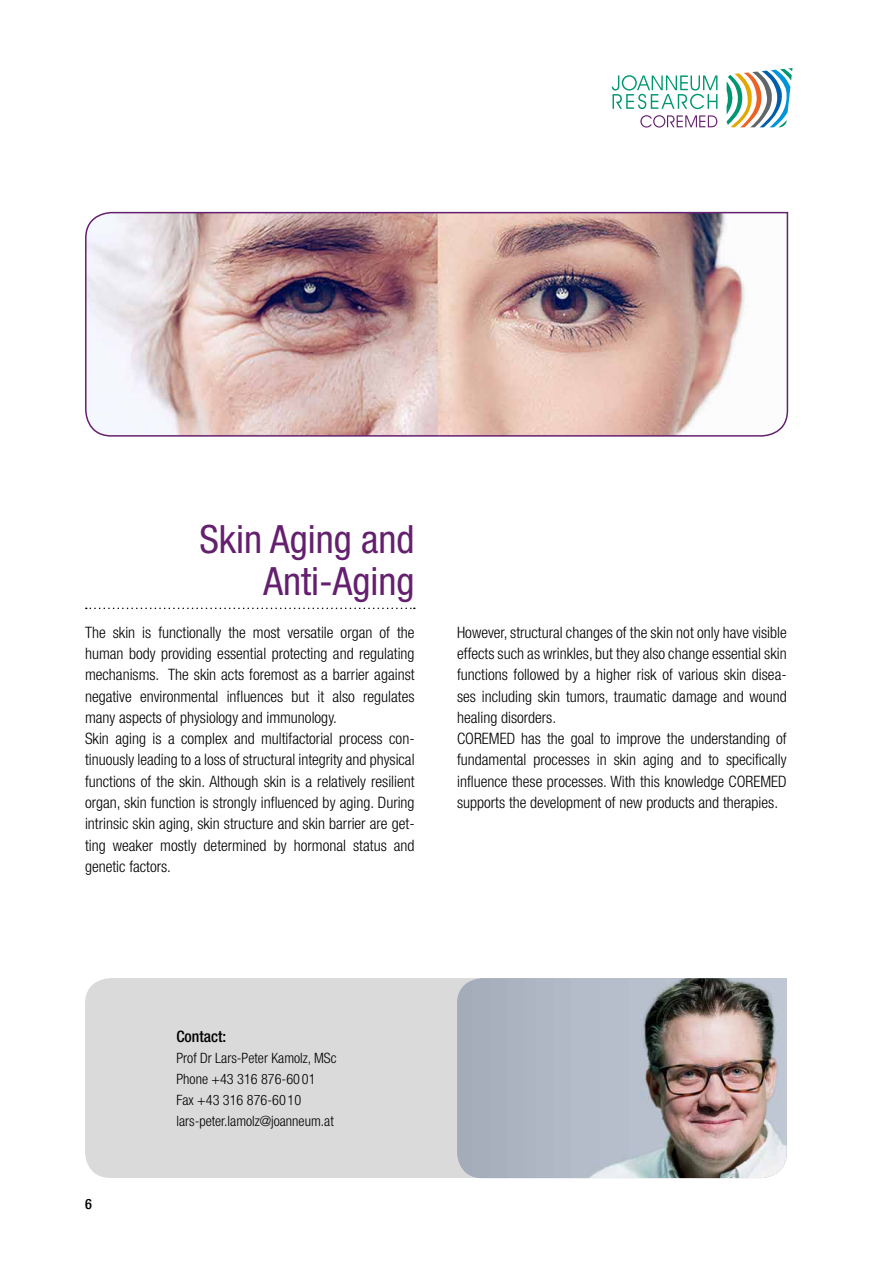
<style>
.page{position:relative;width:893px;height:1263px;background:#fff}
.page>*{position:absolute;margin:0;border:0;box-sizing:border-box;transform-origin:0 0}
.t1{font:condensed 39px/42px "Helvetica Neue LT Pro";color:#64206e;text-align:right}
.t2{font:300 condensed 15.75px/21.3px "Helvetica Neue LT Pro";color:#000}
.t3{font:500 condensed 15.75px "Helvetica Neue LT Pro";color:#000}
.t4{font:300 condensed 14.25px/21px "Helvetica Neue LT Pro";color:#000}
.t5{font:500 condensed 14.25px "Helvetica Neue LT Pro";color:#000}
</style>
<div class="page">
<svg style="left:612px;top:75px;width:105px;height:34px"></svg>
<svg style="left:727px;top:68px;width:65px;height:59px"></svg>
<svg style="left:640px;top:115px;width:77px;height:13px"></svg>
<div style="left:85px;top:978px;width:372px;height:200px;background:#dadada"></div>
<img style="left:457px;top:978px;width:330px;height:200px">
<svg style="left:86px;top:608px;width:329px;height:1px"></svg>
<img style="left:85px;top:211px;width:704px;height:226px">
<h1 class="t1" style="left:199px;top:518px;width:217px">Skin Aging and<br>Anti-Aging</h1>
<p class="t2" style="left:85px;top:621px;width:331px">The skin is functionally the most versatile organ of the human body providing essential protecting and regulating mechanisms. The skin acts foremost as a barrier against negative environmental influences but it also regulates many aspects of physiology and immunology.<br>Skin aging is a complex and multifactorial process con&shy;tinuously leading to a loss of structural integrity and physical functions of the skin. Although skin is a relatively resilient organ, skin function is strongly influenced by aging. During intrinsic skin aging, skin structure and skin barrier are get&shy;ting weaker mostly determined by hormonal status and genetic factors.</p>
<p class="t2" style="left:457px;top:621px;width:331px">However, structural changes of the skin not only have visible effects such as wrinkles, but they also change essential skin functions followed by a higher risk of various skin disea&shy;ses including skin tumors, traumatic damage and wound healing disorders.<br>COREMED has the goal to improve the understanding of fundamental processes in skin aging and to specifically influence these processes. With this knowledge COREMED supports the development of new products and therapies.</p>
<p class="t5" style="left:85px;top:1195px;width:8px">6</p>
<p class="t3" style="left:176px;top:1027px;width:51px">Contact:</p>
<p class="t4" style="left:176px;top:1047px;width:162px">Prof Dr Lars-Peter Kamolz, MSc<br>Phone +43 316 876-60 01<br>Fax +43 316 876-60 10 lars-peter.lamolz@joanneum.at</p>
</div>
